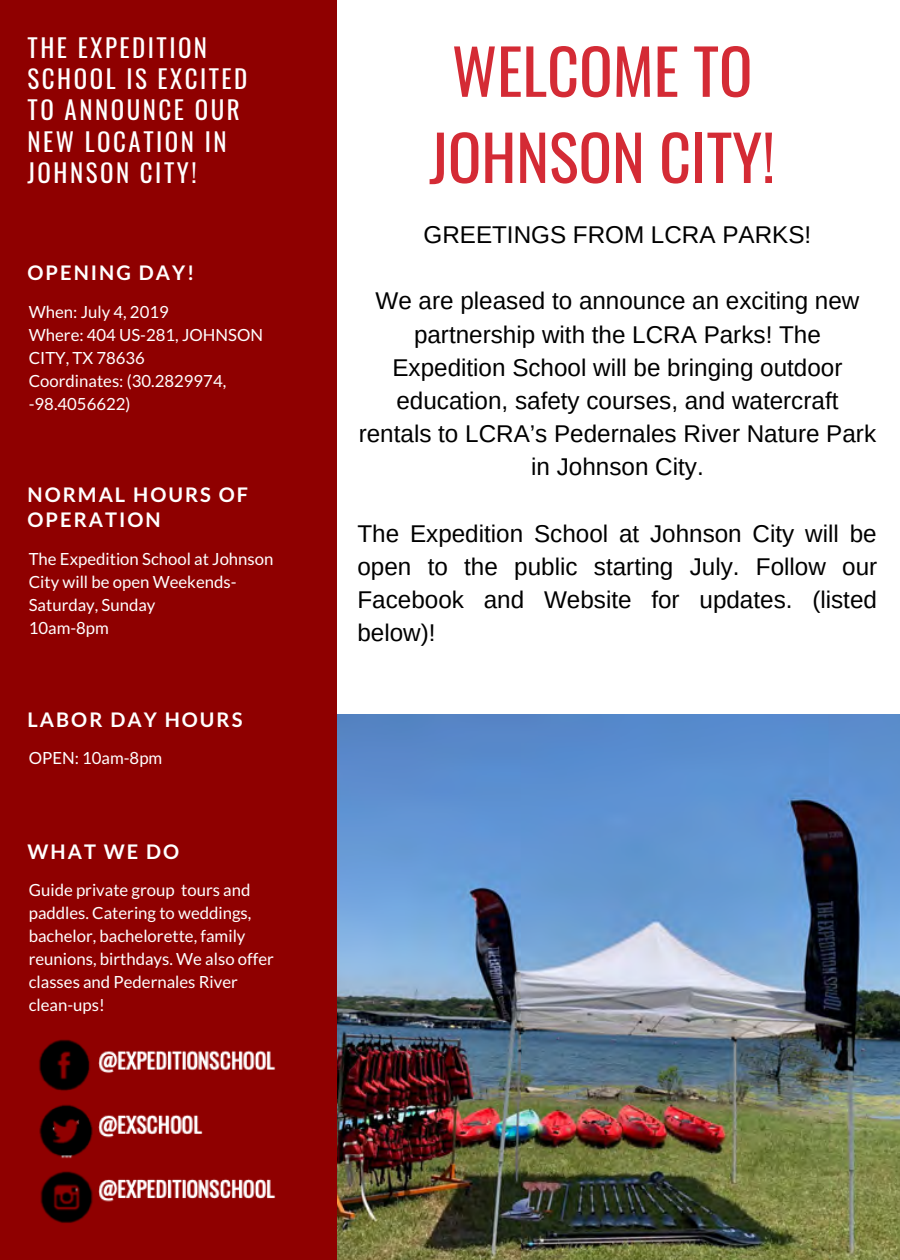
<style>
.page{position:relative;width:900px;height:1260px;background:#fff}
.page>*{position:absolute;margin:0;border:0;box-sizing:border-box;transform-origin:0 0}
.t1{font:62.25px/86.2px "Oswald";color:#d42b35;text-align:center}
.t2{font:25px/31.5px "Oswald";letter-spacing:.1em;color:#fff}
.t3{font:24.25px/33.2px "Arimo";color:#000;text-align:center}
.t4{font:700 20px/25.5px "Lato";letter-spacing:.1em;color:#fff}
.t5{font:16.75px/23px "Lato";color:#fff}
</style>
<div class="page">
<img style="left:336px;top:714px;width:564px;height:546px">
<div style="left:0;top:0;width:336px;height:1260px;background:#8f0000"></div>
<img style="left:39px;top:985px;width:403px;height:275px">
<p class="t2" style="left:28px;top:30px;width:221px">THE EXPEDITION<br>SCHOOL IS EXCITED<br>TO ANNOUNCE OUR<br>NEW LOCATION IN<br>JOHNSON CITY!</p>
<p class="t4" style="left:28px;top:260px;width:168px">OPENING DAY!</p>
<p class="t5" style="left:29px;top:300px;width:236px">When: July 4, 2019<br>Where: 404 US-281, JOHNSON<br>CITY, TX 78636<br>Coordinates: (30.2829974, -98.4056622)</p>
<p class="t4" style="left:28px;top:481px;width:222px">NORMAL HOURS OF<br>OPERATION</p>
<p class="t5" style="left:29px;top:547px;width:246px">The Expedition School at Johnson<br>City will be open Weekends-<br>Saturday, Sunday<br>10am-8pm</p>
<p class="t4" style="left:28px;top:706px;width:216px">LABOR DAY HOURS</p>
<p class="t5" style="left:29px;top:746px;width:135px">OPEN: 10am-8pm</p>
<p class="t4" style="left:28px;top:838px;width:153px">WHAT WE DO</p>
<p class="t5" style="left:29px;top:878px;width:247px">Guide private group tours and paddles. Catering to weddings, bachelor, bachelorette, family reunions, birthdays. We also offer classes and Pedernales River clean-ups!</p>
<h1 class="t1" style="left:429px;top:26px;width:347px">WELCOME TO<br>JOHNSON CITY!</h1>
<p class="t3" style="left:424px;top:218px;width:389px">GREETINGS FROM LCRA PARKS!</p>
<p class="t3" style="left:359px;top:284px;width:519px">We are pleased to announce an exciting new partnership with the LCRA Parks! The Expedition School will be bringing outdoor education, safety courses, and watercraft rentals to LCRA’s Pedernales River Nature Park in Johnson City.</p>
<p class="t3" style="left:357px;top:517px;width:521px;text-align:justify">The Expedition School at Johnson City will be open to the public starting July. Follow our Facebook and Website for updates. (listed below)!</p>
</div>
